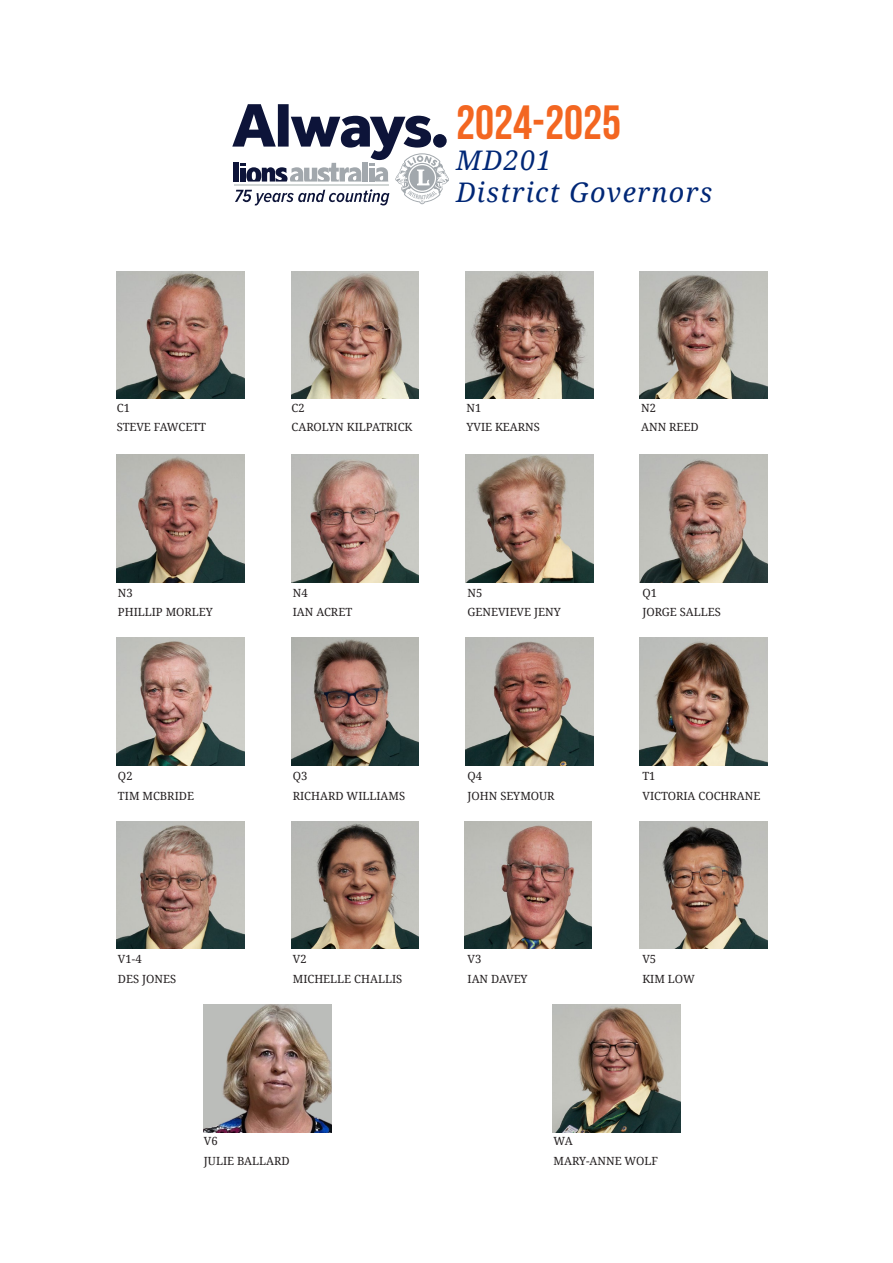
<style>
.page{position:relative;width:893px;height:1263px;background:#fff}
.page>*{position:absolute;margin:0;border:0;box-sizing:border-box;transform-origin:0 0}
.t1{font:700 48px "Bebas Neue";color:#f36621}
.t2{font:italic 27px/32px "Droid Serif";letter-spacing:.05em;color:#002776}
.t3{font:11.25px/19.5px "Droid Serif";color:#231f20}
</style>
<div class="page">
<img style="left:465px;top:271px;width:128px;height:128px">
<img style="left:117px;top:271px;width:127px;height:128px">
<img style="left:640px;top:271px;width:127px;height:128px">
<img style="left:291px;top:271px;width:128px;height:128px">
<img style="left:464px;top:821px;width:128px;height:128px">
<img style="left:117px;top:821px;width:127px;height:128px">
<img style="left:640px;top:821px;width:127px;height:128px">
<img style="left:291px;top:821px;width:128px;height:128px">
<img style="left:465px;top:638px;width:128px;height:127px">
<img style="left:117px;top:638px;width:127px;height:127px">
<img style="left:640px;top:638px;width:127px;height:127px">
<img style="left:291px;top:638px;width:128px;height:127px">
<img style="left:465px;top:454px;width:128px;height:128px">
<img style="left:117px;top:454px;width:127px;height:128px">
<img style="left:640px;top:454px;width:127px;height:128px">
<img style="left:291px;top:454px;width:128px;height:128px">
<img style="left:553px;top:1005px;width:127px;height:127px">
<img style="left:204px;top:1005px;width:128px;height:127px">
<svg style="left:232px;top:104px;width:217px;height:101px"></svg>
<div style="left:433px;top:134px;width:14px;height:14px;background:#0d1439;border-radius:50%"></div>
<h1 class="t1" style="left:456px;top:96px;width:167px">2024-2025</h1>
<h2 class="t2" style="left:456px;top:144px;width:258px">MD201<br>District Governors</h2>
<p class="t3" style="left:117px;top:398px;width:91px">C1<br>STEVE FAWCETT</p>
<p class="t3" style="left:292px;top:398px;width:122px">C2<br>CAROLYN KILPATRICK</p>
<p class="t3" style="left:466px;top:398px;width:75px">N1<br>YVIE KEARNS</p>
<p class="t3" style="left:641px;top:398px;width:59px">N2<br>ANN REED</p>
<p class="t3" style="left:118px;top:583px;width:96px">N3<br>PHILLIP MORLEY</p>
<p class="t3" style="left:293px;top:583px;width:61px">N4<br>IAN ACRET</p>
<p class="t3" style="left:468px;top:583px;width:95px">N5<br>GENEVIEVE JENY</p>
<p class="t3" style="left:642px;top:583px;width:80px">Q1<br>JORGE SALLES</p>
<p class="t3" style="left:118px;top:766px;width:78px">Q2<br>TIM MCBRIDE</p>
<p class="t3" style="left:293px;top:766px;width:114px">Q3<br>RICHARD WILLIAMS</p>
<p class="t3" style="left:468px;top:766px;width:89px">Q4<br>JOHN SEYMOUR</p>
<p class="t3" style="left:642px;top:766px;width:119px">T1<br>VICTORIA COCHRANE</p>
<p class="t3" style="left:118px;top:949px;width:60px">V1-4<br>DES JONES</p>
<p class="t3" style="left:293px;top:949px;width:111px">V2<br>MICHELLE CHALLIS</p>
<p class="t3" style="left:468px;top:949px;width:61px">V3<br>IAN DAVEY</p>
<p class="t3" style="left:642px;top:949px;width:54px">V5<br>KIM LOW</p>
<p class="t3" style="left:204px;top:1131px;width:87px">V6<br>JULIE BALLARD</p>
<p class="t3" style="left:554px;top:1131px;width:106px">WA<br>MARY-ANNE WOLF</p>
</div>
